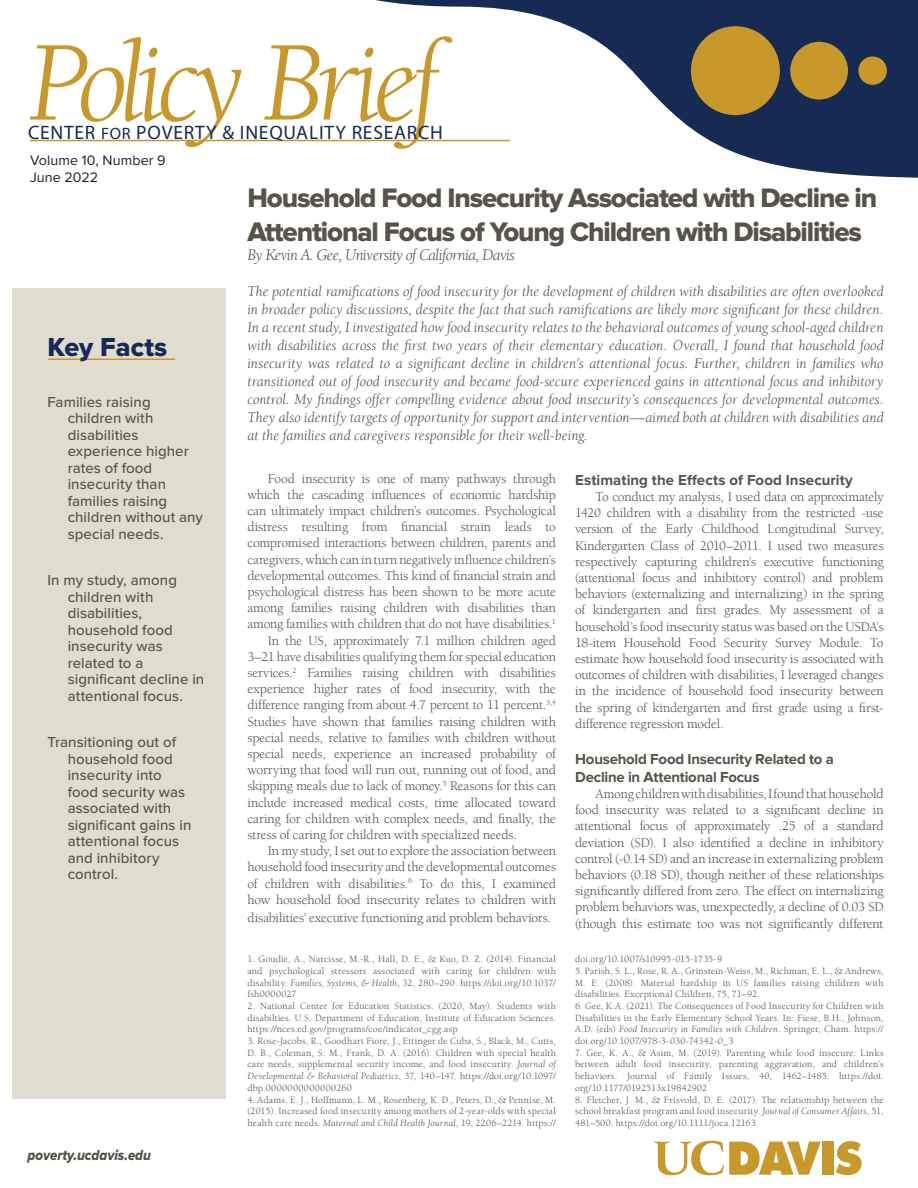
<style>
.page{position:relative;width:918px;height:1188px;background:#fff}
.page>*{position:absolute;margin:0;border:0;box-sizing:border-box;transform-origin:0 0}
.body_text__no_indent{font:italic 117px "Berkeley UC Davis";letter-spacing:-.07em;color:#c8982b}
.t1{font:27.75px/33.3px "Proxima Nova Extrabld";letter-spacing:-.04em;color:#57534a}
.body_text__no_indent-2{font:27px "Proxima Nova Extrabld";color:#172a53}
.t2{font:19.5px "Myriad Pro";letter-spacing:.04em;color:#172a53}
.t3{font:italic 16.5px "Berkeley UC Davis";letter-spacing:-.04em;color:#57534a}
.body_text__no_indent-3{font:italic 15px/18px "Berkeley UC Davis";color:#57534a;text-align:justify}
.body_text__indent{font:500 15px/16.5px "Proxima Nova";letter-spacing:.005em;color:#57534a}
.body_text__no_indent-4{font:700 15px/18px "Proxima Nova";letter-spacing:-.015em;color:#57534a}
.body_text__no_indent-5{font:700 15px "Proxima Nova";letter-spacing:.005em;color:#57534a}
.sidebar_futura_text{font:15px "Proxima Nova Extrabld It";color:#57534a;scale:.89 1}
.body_text__no_indent-6{font:14.25px "Proxima Nova";letter-spacing:.01em;color:#231f20}
.body_text__no_indent-7{font:13.5px/16.2px "Berkeley UC Davis";letter-spacing:-.01em;color:#57534a;text-align:justify}
.body_text__no_indent-8{font:9.75px/11.7px "Berkeley UC Davis";letter-spacing:.02em;color:#57534a;text-align:justify}
.s1{font-family:"Berkeley UC Davis Book It SC800";font-style:normal}
.s2{font-size:16.5px}
.s3{font-style:italic}
</style>
<div class="page">
<svg style="left:345px;top:0;width:573px;height:178px"></svg>
<hr style="left:30px;top:140px;width:480px;height:1px;background:#c8982b">
<svg style="left:836px;top:1141px;width:26px;height:34px"></svg>
<div style="left:822px;top:1142px;width:11px;height:33px;background:#c8982b"></div>
<svg style="left:653px;top:1140px;width:168px;height:36px"></svg>
<div style="left:12px;top:288px;width:214px;height:811px;background:#e0ddd0"></div>
<hr style="left:48px;top:359px;width:127px;height:1px;background:#c8982b">
<div style="left:691px;top:26px;width:89px;height:89px;background:#c8982b;border-radius:50%"></div>
<div style="left:790px;top:42px;width:58px;height:58px;background:#c8982b;border-radius:50%"></div>
<div style="left:858px;top:56px;width:29px;height:29px;background:#c8982b;border-radius:50%"></div>
<p class="body_text__no_indent" style="left:27px;top:13px;width:416px"><span class="s1">P</span>olicy Brief</p>
<p class="t2" style="left:28px;top:120px;width:416px">CENTER <span class="s2">FOR</span> POVERTY &amp; INEQUALITY RESEARCH</p>
<p class="body_text__no_indent-6" style="left:30px;top:152px;width:137px">Volume 10, Number 9</p>
<p class="body_text__no_indent-6" style="left:30px;top:169px;width:70px">June 2022</p>
<p class="body_text__no_indent-2" style="left:47px;top:331px;width:121px">Key Facts</p>
<p class="body_text__indent" style="left:68px;top:394px;width:137px;text-indent:-20px">Families raising children with disabilities experience higher rates of food insecurity than families raising children without any special needs.</p>
<p class="body_text__indent" style="left:68px;top:572px;width:138px;text-indent:-20px">In my study, among children with disabilities, household food insecurity was related to a significant decline in attentional focus.</p>
<p class="body_text__indent" style="left:68px;top:734px;width:125px;text-indent:-20px">Transitioning out of household food insecurity into food security was associated with significant gains in attentional focus and inhibitory control.</p>
<p class="sidebar_futura_text" style="left:27px;top:1146px;width:140px">poverty.ucdavis.edu</p>
<p class="t1" style="left:247px;top:183px;width:631px">Household Food Insecurity Associated with Decline in<br>Attentional Focus of Young Children with Disabilities</p>
<p class="t3" style="left:247px;top:245px;width:269px">By Kevin A. Gee, University of California, Davis</p>
<p class="body_text__no_indent-3" style="left:247px;top:282px;width:638px">The potential ramifications of food insecurity for the development of children with disabilities are often overlooked in broader policy discussions, despite the fact that such ramifications are likely more significant for these children.<br>In a recent study, I investigated how food insecurity relates to the behavioral outcomes of young school-aged children with disabilities across the first two years of their elementary education. Overall, I found that household food insecurity was related to a significant decline in children’s attentional focus. Further, children in families who transitioned out of food insecurity and became food-secure experienced gains in attentional focus and inhibitory control. My findings offer compelling evidence about food insecurity’s consequences for developmental outcomes.<br>They also identify targets of opportunity for support and intervention—aimed both at children with disabilities and at the families and caregivers responsible for their well-being.</p>
<p class="body_text__no_indent-7" style="left:247px;top:470px;width:310px;text-indent:20px">Food insecurity is one of many pathways through which the cascading influences of economic hardship can ultimately impact children’s outcomes. Psychological distress resulting from financial strain leads to compromised interactions between children, parents and caregivers, which can in turn negatively influence children’s developmental outcomes. This kind of financial strain and psychological distress has been shown to be more acute among families raising children with disabilities than among families with children that do not have disabilities.<sup>1</sup></p>
<p class="body_text__no_indent-7" style="left:247px;top:632px;width:310px;text-indent:20px">In the US, approximately 7.1 million children aged 3–21 have disabilities qualifying them for special education services.<sup>2</sup> Families raising children with disabilities experience higher rates of food insecurity, with the difference ranging from about 4.7 percent to 11 percent.<sup>3,4<br></sup>Studies have shown that families raising children with special needs, relative to families with children without special needs, experience an increased probability of worrying that food will run out, running out of food, and skipping meals due to lack of money.<sup>5</sup> Reasons for this can include increased medical costs, time allocated toward caring for children with complex needs, and finally, the stress of caring for children with specialized needs.</p>
<p class="body_text__no_indent-7" style="left:247px;top:843px;width:310px;text-indent:20px">In my study, I set out to explore the association between household food insecurity and the developmental outcomes of children with disabilities.<sup>6</sup> To do this, I examined how household food insecurity relates to children with</p>
<p class="body_text__no_indent-7" style="left:247px;top:909px;width:305px">disabilities’ executive functioning and problem behaviors.</p>
<p class="body_text__no_indent-5" style="left:575px;top:471px;width:279px">Estimating the Effects of Food Insecurity</p>
<p class="body_text__no_indent-7" style="left:575px;top:489px;width:310px;text-indent:20px">To conduct my analysis, I used data on approximately 1420 children with a disability from the restricted -use version of the Early Childhood Longitudinal Survey, Kindergarten Class of 2010–2011. I used two measures respectively capturing children’s executive functioning (attentional focus and inhibitory control) and problem behaviors (externalizing and internalizing) in the spring of kindergarten and first grades. My assessment of a household’s food insecurity status was based on the USDA’s 18-item Household Food Security Survey Module. To estimate how household food insecurity is associated with outcomes of children with disabilities, I leveraged changes in the incidence of household food insecurity between the spring of kindergarten and first grade using a first&shy;difference regression model.</p>
<p class="body_text__no_indent-4" style="left:575px;top:751px;width:260px">Household Food Insecurity Related to a<br>Decline in Attentional Focus</p>
<p class="body_text__no_indent-7" style="left:575px;top:786px;width:310px;text-indent:20px">Among children with disabilities, I found that household food insecurity was related to a significant decline in attentional focus of approximately .25 of a standard deviation (SD). I also identified a decline in inhibitory control (-0.14 SD) and an increase in externalizing problem behaviors (0.18 SD), though neither of these relationships significantly differed from zero. The effect on internalizing problem behaviors was, unexpectedly, a decline of 0.03 SD (though this estimate too was not significantly different</p>
<p class="body_text__no_indent-8" style="left:247px;top:953px;width:310px">1. Goudie, A., Narcisse, M.-R., Hall, D. E., &amp; Kuo, D. Z. (2014). Financial and psychological stressors associated with caring for children with disability. <span class="s3">Families, Systems, &amp; Health</span>, 32, 280–290. https://doi.org/10.1037/ fsh0000027</p>
<p class="body_text__no_indent-8" style="left:247px;top:1000px;width:310px">2. National Center for Education Statistics. (2020, May). Students with disabilties. U.S. Department of Education, Institute of Education Sciences. https://nces.ed.gov/programs/coe/indicator_cgg.asp</p>
<p class="body_text__no_indent-8" style="left:247px;top:1035px;width:310px">3. Rose-Jacobs, R., Goodhart Fiore, J., Ettinger de Cuba, S., Black, M., Cutts, D. B., Coleman, S. M., Frank, D. A. (2016). Children with special health care needs, supplemental security income, and food insecurity. <span class="s3">Journal of Developmental &amp; Behavioral Pediatrics</span>, 37, 140–147. https://doi.org/10.1097/ dbp.0000000000000260</p>
<p class="body_text__no_indent-8" style="left:247px;top:1093px;width:310px">4. Adams, E. J., Hoffmann, L. M., Rosenberg, K. D., Peters, D., &amp; Pennise, M. (2015). Increased food insecurity among mothers of 2-year-olds with special health care needs. <span class="s3">Maternal and Child Health Journal</span>, 19, 2206–2214. https://</p>
<p class="body_text__no_indent-8" style="left:575px;top:953px;width:149px">doi.org/10.1007/s10995-015-1735-9</p>
<p class="body_text__no_indent-8" style="left:575px;top:965px;width:310px">5. Parish, S. L., Rose, R. A., Grinstein-Weiss, M., Richman, E. L., &amp; Andrews, M. E. (2008). Material hardship in US families raising children with disabilities. Exceptional Children, 75, 71–92.</p>
<p class="body_text__no_indent-8" style="left:575px;top:1000px;width:310px">6. Gee, K.A. (2021). The Consequences of Food Insecurity for Children with Disabilities in the Early Elementary School Years. In: Fiese, B.H., Johnson, A.D. (eds) <span class="s3">Food Insecurity in Families with Children</span>. Springer, Cham. https:// doi.org/10.1007/978-3-030-74342-0_3</p>
<p class="body_text__no_indent-8" style="left:575px;top:1047px;width:310px">7. Gee, K. A., &amp; Asim, M. (2019). Parenting while food insecure: Links between adult food insecurity, parenting aggravation, and children’s behaviors. Journal of Family Issues, 40, 1462–1485. https://doi. org/10.1177/0192513x19842902</p>
<p class="body_text__no_indent-8" style="left:575px;top:1093px;width:310px">8. Fletcher, J. M., &amp; Frisvold, D. E. (2017). The relationship between the school breakfast program and food insecurity. <span class="s3">Journal of Consumer Affairs</span>, 51, 481–500. https://doi.org/10.1111/joca.12163</p>
</div>
